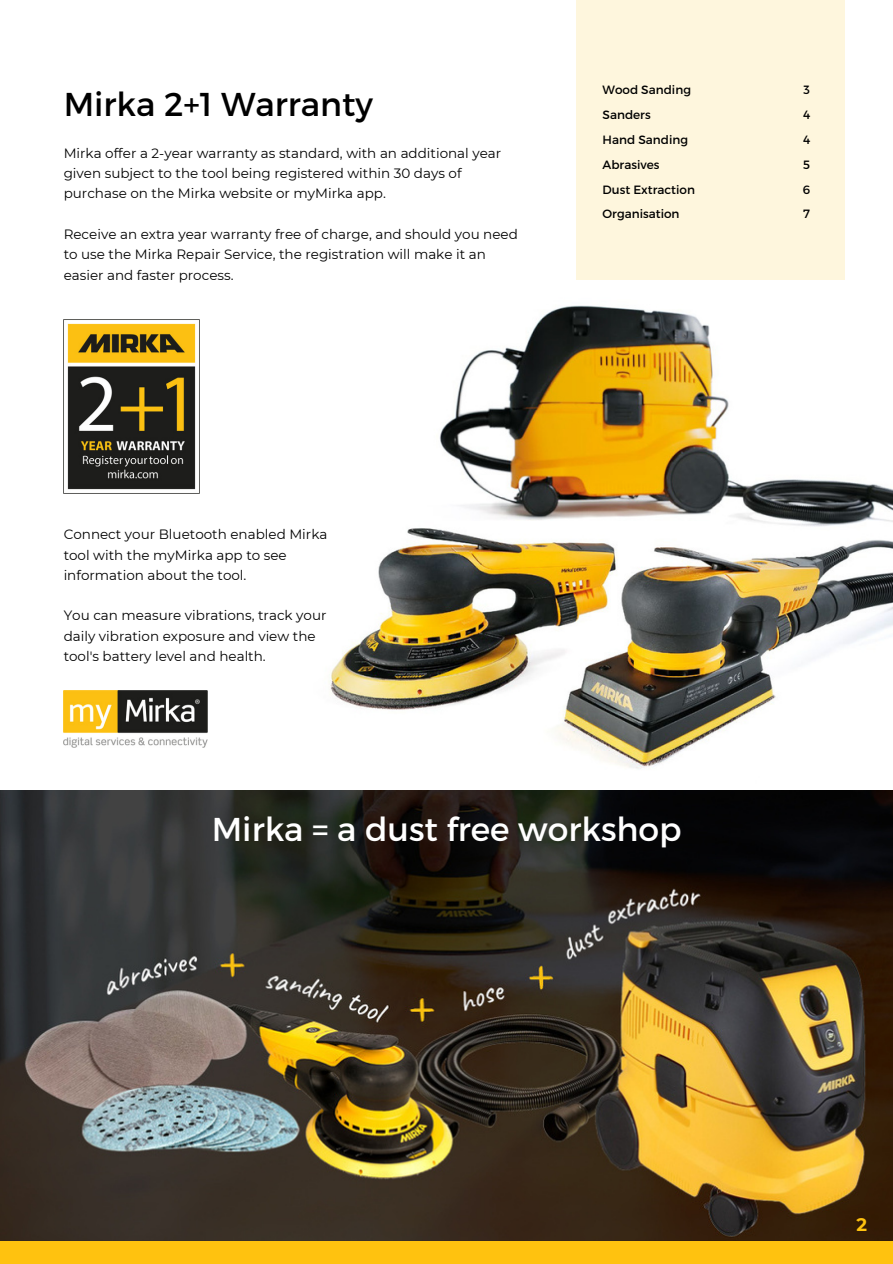
<style>
.page{position:relative;width:893px;height:1264px;background:#fff}
.page>*{position:absolute;margin:0;border:0;box-sizing:border-box;transform-origin:0 0}
.t1{font:33px "Montserrat";color:#fff}
.t2{font:33px "Montserrat";color:#000}
.t3{font:700 18px "Montserrat";color:#ffc20f}
.t4{font:13.5px/20.2px "Montserrat";color:#000}
.t5{font:12px "Montserrat";color:#000}
</style>
<div class="page">
<img style="left:329px;top:245px;width:563px;height:524px">
<div style="left:577px;top:0;width:267px;height:279px;background:#fef6dd"></div>
<img style="left:64px;top:319px;width:136px;height:174px">
<img style="left:64px;top:690px;width:144px;height:57px">
<img style="left:0;top:790px;width:892px;height:451px">
<div style="left:0;top:1241px;width:892px;height:22px;background:#ffc20f"></div>
<p class="t2" style="left:64px;top:83px;width:311px">Mirka 2+1 Warranty</p>
<p class="t4" style="left:64px;top:143px;width:439px">Mirka offer a 2-year warranty as standard, with an additional year given subject to the tool being registered within 30 days of purchase on the Mirka website or myMirka app.</p>
<p class="t4" style="left:64px;top:224px;width:455px">Receive an extra year warranty free of charge, and should you need to use the Mirka Repair Service, the registration will make it an easier and faster process.</p>
<p class="t5" style="left:602px;top:82px;width:90px">Wood Sanding</p>
<p class="t5" style="left:803px;top:82px;width:8px">3</p>
<p class="t5" style="left:602px;top:107px;width:50px">Sanders</p>
<p class="t5" style="left:803px;top:107px;width:9px">4</p>
<p class="t5" style="left:602px;top:132px;width:87px">Hand Sanding</p>
<p class="t5" style="left:803px;top:132px;width:9px">4</p>
<p class="t5" style="left:602px;top:157px;width:58px">Abrasives</p>
<p class="t5" style="left:803px;top:157px;width:8px">5</p>
<p class="t5" style="left:602px;top:181px;width:94px">Dust Extraction</p>
<p class="t5" style="left:802px;top:181px;width:9px">6</p>
<p class="t5" style="left:602px;top:206px;width:78px">Organisation</p>
<p class="t5" style="left:803px;top:206px;width:8px">7</p>
<p class="t4" style="left:64px;top:524px;width:265px">Connect your Bluetooth enabled Mirka tool with the myMirka app to see information about the tool.</p>
<p class="t4" style="left:64px;top:605px;width:264px">You can measure vibrations, track your daily vibration exposure and view the tool's battery level and health.</p>
<p class="t1" style="left:212px;top:807px;width:471px">Mirka = a dust free workshop</p>
<p class="t3" style="left:856px;top:1213px;width:12px">2</p>
</div>
